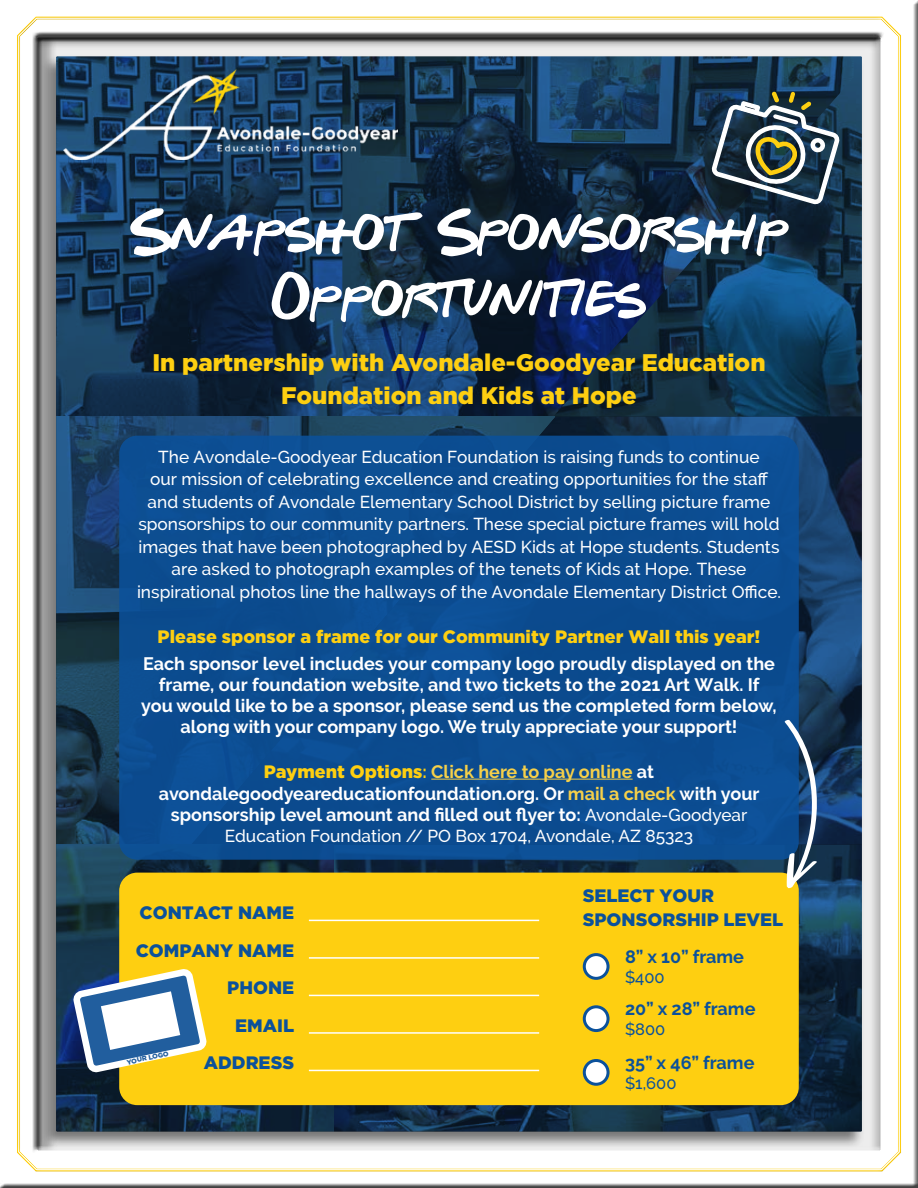
<style>
.page{position:relative;width:918px;height:1188px;background:#fff}
.page>*{position:absolute;margin:0;border:0;box-sizing:border-box;transform-origin:0 0}
.t1{font:900 24px/33px "Gotham";color:#fecf11;text-align:center}
.t2{font:700 18px/21px "Raleway";color:#fff;text-align:center}
.t3{font:900 18px/37.5px "Gotham";color:#0b519b;text-align:right}
.t4{font:900 18px "Gotham";color:#fecf11}
.t5{font:700 18px "Raleway";color:#0b519b}
.t6{font:500 17.25px/22.5px "Raleway";color:#fff;text-align:center}
.t7{font:500 16.5px "Raleway";color:#0b519b}
.t8{font:900 6.75px "Gotham";color:#215e9e}
.s1{font-family:"Gotham";font-weight:900;color:#fecf11}
.s2{color:#fecf11}
.s3{color:#f6d049}
.s4{font-weight:500;font-size:17.25px}
</style>
<div class="page">
<div style="left:0;top:0;width:918px;height:1188px;background:#000;opacity:.75"></div>
<div style="left:11px;top:17px;width:897px;height:1162px;background:#000;opacity:.24"></div>
<svg style="left:130px;top:90px;width:709px;height:166px;background:#354d62"></svg>
<svg style="left:784px;top:719px;width:42px;height:170px;background:#3a5d82"></svg>
<svg style="left:74px;top:966px;width:135px;height:109px"></svg>
<h1 class="t1" style="left:152px;top:346px;width:615px">In partnership with Avondale-Goodyear Education<br>Foundation and Kids at Hope</h1>
<p class="t6" style="left:137px;top:445px;width:645px">The Avondale-Goodyear Education Foundation is raising funds to continue<br>our mission of celebrating excellence and creating opportunities for the staff and students of Avondale Elementary School District by selling picture frame sponsorships to our community partners. These special picture frames will hold images that have been photographed by AESD Kids at Hope students. Students are asked to photograph examples of the tenets of Kids at Hope. These inspirational photos line the hallways of the Avondale Elementary District Office.</p>
<p class="t4" style="left:158px;top:626px;width:604px">Please sponsor a frame for our Community Partner Wall this year!</p>
<p class="t2" style="left:141px;top:653px;width:637px">Each sponsor level includes your company logo proudly displayed on the frame, our foundation website, and two tickets to the 2021 Art Walk. If you would like to be a sponsor, please send us the completed form below, along with your company logo. We truly appreciate your support!</p>
<p class="t2" style="left:159px;top:761px;width:602px;line-height:21.8px"><span class="s1">Payment Options</span><span class="s2">:</span> <span class="s3">Click here to pay online</span> at avondalegoodyeareducationfoundation.org. Or <span class="s3">mail a check</span> with your sponsorship level amount and filled out flyer to: <span class="s4">Avondale-Goodyear</span></p>
<p class="t6" style="left:225px;top:825px;width:470px">Education Foundation // PO Box 1704, Avondale, AZ 85323</p>
<p class="t3" style="left:136px;top:894px;width:160px">CONTACT NAME<br>COMPANY NAME<br>PHONE<br>EMAIL<br>ADDRESS</p>
<p class="t8" style="left:126px;top:1058px;width:44px;rotate:-12deg">YOUR LOGO</p>
<p class="t3" style="left:583px;top:883px;width:202px;line-height:24px;text-align:left">SELECT YOUR<br>SPONSORSHIP LEVEL</p>
<p class="t5" style="left:625px;top:947px;width:121px">8” x 10” frame</p>
<p class="t7" style="left:625px;top:967px;width:41px">$400</p>
<p class="t5" style="left:625px;top:999px;width:132px">20” x 28” frame</p>
<p class="t7" style="left:625px;top:1019px;width:42px">$800</p>
<p class="t5" style="left:625px;top:1052px;width:131px">35” x 46” frame</p>
<p class="t7" style="left:625px;top:1073px;width:53px">$1,600</p>
</div>
